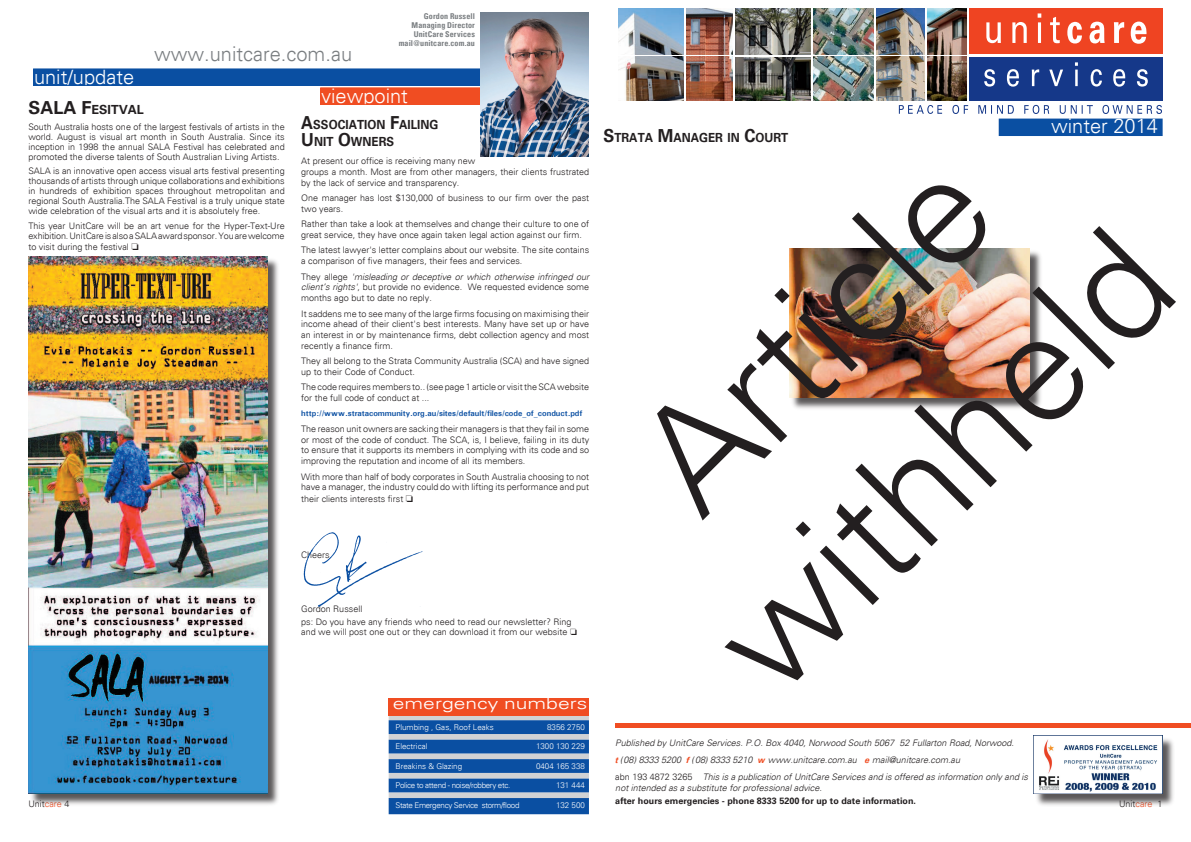
<style>
.page{position:relative;width:1191px;height:842px;background:#fff}
.page>*{position:absolute;margin:0;border:0;box-sizing:border-box;transform-origin:0 0}
.Body{font:300 150px/180px "Univers";color:#231f20;text-align:center}
.Body_text{font:300 20px "Univers";color:#fff}
.Body_text-2{font:300 20px "Univers";color:#7a7e81}
.Body_text-3{font:300 16px "Univers";color:#fff;scale:1.32 1}
.Subhead_1{font:700 12.6px/17px "Univers";color:#231f20;scale:.92 1}
.Subhead_1-2{font:700 12.6px "Univers";color:#231f20}
.Body-2{font:300 9px/10.8px "Univers";color:#231f20}
.Body-3{font:italic 300 9px/10.8px "Univers";color:#231f20}
.Body_text-4{font:300 9px/10px "Univers";color:#231f20}
.Body-4{font:700 9px "Univers";color:#231f20}
.Body-5{font:300 8px "Univers";color:#fff}
.Body-6{font:700 8px "Univers";color:#0a4fa2}
.Body_text-5{font:700 condensed 8px "Univers";letter-spacing:.02em;color:#7a7e81}
.Body-7{font:300 8px "Univers";letter-spacing:-.04em;color:#fff}
.s1{font-size:18px}
.s2{font-style:italic}
.s3{font-weight:700;color:#f04d22}
.s4{font-style:normal}
.s5{color:#f04d22}
</style>
<div class="page">
<div style="left:34px;top:69px;width:449px;height:16px;background:#0a4fa2"></div>
<div style="left:33px;top:68px;width:451px;height:18px;border:1px solid #0a4fa2"></div>
<div style="left:321px;top:88px;width:162px;height:16px;background:#f04d22"></div>
<div style="left:320px;top:87px;width:163px;height:18px;border:1px solid #f04d22"></div>
<div style="left:615px;top:723px;width:576px;height:5px;background:#f04d22"></div>
<div style="left:969px;top:8px;width:193px;height:46px;background:#ef4422"></div>
<div style="left:969px;top:57px;width:193px;height:43px;background:#153889"></div>
<img style="left:927px;top:57px;width:39px;height:43px">
<img style="left:687px;top:57px;width:45px;height:43px">
<img style="left:735px;top:57px;width:75px;height:43px">
<img style="left:814px;top:57px;width:59px;height:43px">
<img style="left:877px;top:57px;width:47px;height:43px">
<img style="left:618px;top:57px;width:65px;height:43px">
<img style="left:927px;top:8px;width:39px;height:46px">
<img style="left:877px;top:8px;width:47px;height:46px">
<img style="left:814px;top:8px;width:59px;height:46px">
<img style="left:735px;top:8px;width:75px;height:46px">
<img style="left:687px;top:8px;width:45px;height:46px">
<img style="left:618px;top:8px;width:65px;height:46px">
<svg style="left:986px;top:13px;width:160px;height:31px"></svg>
<svg style="left:984px;top:62px;width:163px;height:25px"></svg>
<svg style="left:899px;top:105px;width:263px;height:9px"></svg>
<svg style="left:389px;top:716px;width:200px;height:98px;background:#4173b0"></svg>
<div style="left:388px;top:698px;width:201px;height:18px;background:#f04d22"></div>
<img style="left:480px;top:13px;width:108px;height:143px">
<div style="left:999px;top:119px;width:163px;height:17px;background:#0a4fa2"></div>
<div style="left:1035px;top:737px;width:139px;height:69px;background:#231f20;opacity:.75"></div>
<img style="left:1033px;top:735px;width:129px;height:59px">
<img style="left:303px;top:532px;width:120px;height:75px">
<div style="left:790px;top:249px;width:252px;height:161px;background:#231f20;opacity:.75"></div>
<img style="left:789px;top:248px;width:240px;height:149px">
<div style="left:29px;top:258px;width:252px;height:549px;background:#231f20;opacity:.75"></div>
<img style="left:28px;top:257px;width:239px;height:537px">
<p class="Body_text-2" style="left:154px;top:42px;width:199px">www.unitcare.com.au</p>
<p class="Body_text-5" style="left:424px;top:11px;width:53px">Gordon Russell</p>
<p class="Body_text-5" style="left:411px;top:20px;width:65px">Managing Director</p>
<p class="Body_text-5" style="left:414px;top:29px;width:63px">UnitCare Services</p>
<p class="Body_text-5" style="left:399px;top:38px;width:78px">mail@unitcare.com.au</p>
<p class="Body_text" style="left:34px;top:65px;width:102px">unit/update</p>
<p class="Subhead_1-2" style="left:28px;top:102px;width:117px"><span class="s1">SALA F</span>ESITVAL</p>
<p class="Body-2" style="left:28px;top:122px;width:258px;line-height:10px;text-align:justify">South Australia hosts one of the largest festivals of artists in the world. August is visual art month in South Australia. Since its inception in 1998 the annual SALA Festival has celebrated and promoted the diverse talents of South Australian Living Artists.</p>
<p class="Body-2" style="left:28px;top:166px;width:258px;line-height:10px;text-align:justify">SALA is an innovative open access visual arts festival presenting thousands of artists through unique collaborations and exhibitions in hundreds of exhibition spaces throughout metropolitan and regional South Australia.The SALA Festival is a truly unique state wide celebration of the visual arts and it is absolutely free.</p>
<p class="Body-2" style="left:28px;top:221px;width:258px;line-height:10px">This year UnitCare will be an art venue for the Hyper-Text-Ure exhibition. UnitCare is also a SALA award sponsor. You are welcome</p>
<p class="Body-2" style="left:28px;top:242px;width:112px">to visit during the festival □</p>
<p class="Body_text" style="left:321px;top:84px;width:88px">viewpoint</p>
<p class="Subhead_1" style="left:301px;top:116px;width:151px"><span class="s1">A</span>SSOCIATION <span class="s1">F</span>AILING<br><span class="s1">U</span>NIT <span class="s1">O</span>WNERS</p>
<p class="Body-2" style="left:301px;top:156px;width:289px">At present our office is receiving many new<br>groups a month. Most are from other managers, their clients frustrated by the lack of service and transparency.</p>
<p class="Body-2" style="left:301px;top:193px;width:289px">One manager has lost $130,000 of business to our firm over the past two years.</p>
<p class="Body-2" style="left:301px;top:219px;width:289px">Rather than take a look at themselves and change their culture to one of great service, they have once again taken legal action against our firm.</p>
<p class="Body-2" style="left:301px;top:245px;width:289px">The latest lawyer's letter complains about our website. The site contains a comparison of five managers, their fees and services.</p>
<p class="Body-2" style="left:301px;top:271px;width:289px;text-align:justify">They allege <span class="s2">'misleading or deceptive or which otherwise infringed our client’s rights'</span>, but provide no evidence. We requested evidence some months ago but to date no reply.</p>
<p class="Body-2" style="left:301px;top:308px;width:289px;text-align:justify">It saddens me to see many of the large firms focusing on maximising their income ahead of their client's best interests. Many have set up or have an interest in or by maintenance firms, debt collection agency and most recently a finance firm.</p>
<p class="Body-2" style="left:301px;top:356px;width:289px">They all belong to the Strata Community Australia (SCA) and have signed up to their Code of Conduct.</p>
<p class="Body-2" style="left:301px;top:382px;width:289px">The code requires members to.. (see page 1 article or visit the SCA website for the full code of conduct at ...</p>
<p class="Body-6" style="left:301px;top:409px;width:283px">http://www.stratacommunity.org.au/sites/default/files/code_of_conduct.pdf</p>
<p class="Body-2" style="left:301px;top:423px;width:289px;text-align:justify">The reason unit owners are sacking their managers is that they fail in some or most of the code of conduct. The SCA, is, I believe, failing in its duty to ensure that it supports its members in complying with its code and so improving the reputation and income of all its members.</p>
<p class="Body-2" style="left:301px;top:471px;width:289px;line-height:11.1px;text-align:justify">With more than half of body corporates in South Australia choosing to not have a manager, the industry could do with lifting its performance and put their clients interests first □</p>
<p class="Body_text-4" style="left:301px;top:549px;width:30px">Cheers</p>
<p class="Body_text-4" style="left:301px;top:604px;width:63px">Gordon Russell</p>
<p class="Body_text-4" style="left:301px;top:617px;width:277px">ps: Do you have any friends who need to read our newsletter? Ring and we will post one out or they can download it from our website □</p>
<p class="Body_text-3" style="left:393px;top:694px;width:149px">emergency numbers</p>
<p class="Subhead_1" style="left:603px;top:129px;width:202px"><span class="s1">S</span>TRATA <span class="s1">M</span>ANAGER IN <span class="s1">C</span>OURT</p>
<p class="Body_text" style="left:1051px;top:114px;width:108px">winter 2014</p>
<p class="Body" style="left:547px;top:473px;width:577px;rotate:-45deg">Article withheld</p>
<p class="Body-5" style="left:395px;top:722px;width:100px">Plumbing , Gas, Roof Leaks</p>
<p class="Body-5" style="left:547px;top:722px;width:39px">8356 2750</p>
<p class="Body-5" style="left:395px;top:742px;width:33px">Electrical</p>
<p class="Body-5" style="left:536px;top:742px;width:50px">1300 130 229</p>
<p class="Body-5" style="left:395px;top:761px;width:68px">Breakins &amp; Glazing</p>
<p class="Body-5" style="left:536px;top:761px;width:50px">0404 165 338</p>
<p class="Body-7" style="left:395px;top:781px;width:116px">Police to attend - noise/robbery etc.</p>
<p class="Body-5" style="left:556px;top:781px;width:30px">131 444</p>
<p class="Body-7" style="left:395px;top:800px;width:125px">State Emergency Service storm/flood</p>
<p class="Body-5" style="left:556px;top:800px;width:30px">132 500</p>
<p class="Body-3" style="left:615px;top:738px;width:400px">Published by UnitCare Services. P.O. Box 4040, Norwood South 5067 52 Fullarton Road, Norwood.</p>
<p class="Body-3" style="left:615px;top:754px;width:346px"><span class="s3">t</span> (08) 8333 5200 <span class="s3">f</span> (08) 8333 5210 <span class="s3">w</span> www.unitcare.com.au <span class="s3">e</span> mail@unitcare.com.au</p>
<p class="Body-3" style="left:615px;top:771px;width:414px"><span class="s4">abn 193 4872 3265</span> This is a publication of UnitCare Services and is offered as information only and is not intended as a substitute for professional advice.</p>
<p class="Body-2" style="left:28px;top:798px;width:43px">Unit<span class="s5">care</span> 4</p>
<p class="Body-4" style="left:615px;top:796px;width:302px">after hours emergencies - phone 8333 5200 for up to date information.</p>
<p class="Body-2" style="left:1119px;top:798px;width:45px">Unit<span class="s5">care</span> 1</p>
</div>
